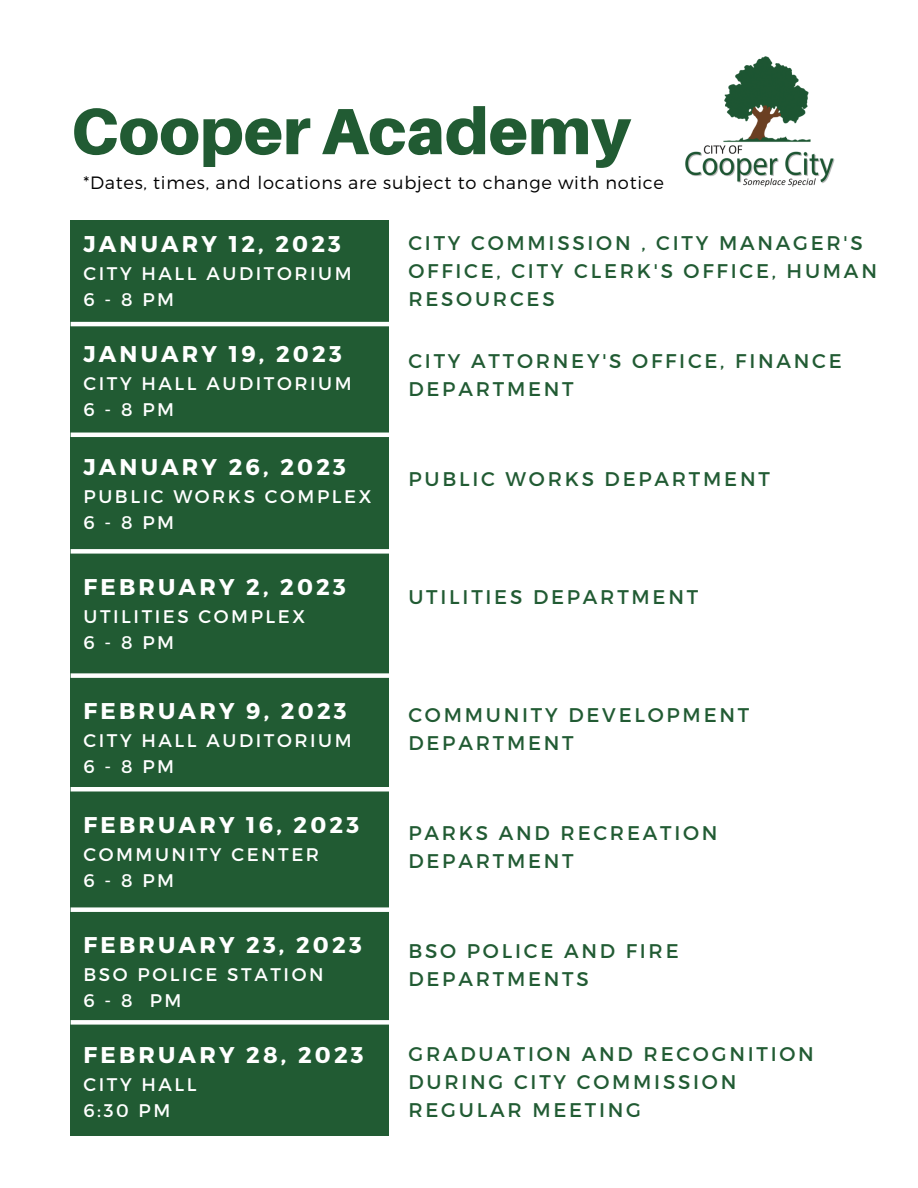
<style>
.page{position:relative;width:918px;height:1188px;background:#fff}
.page>*{position:absolute;margin:0;border:0;box-sizing:border-box;transform-origin:0 0}
.t1{font:900 65.4px "Aileron";color:#215b33}
.t2{font:700 22.8px "Montserrat";letter-spacing:.14em;color:#fff}
.t3{font:19.8px/28.2px "Montserrat";letter-spacing:.14em;color:#215b33}
.t4{font:18.3px/25.8px "Montserrat";letter-spacing:.14em;color:#fff}
.t5{font:300 17.85px "Montserrat";letter-spacing:.04em;color:#000}
</style>
<div class="page">
<img style="left:685px;top:56px;width:150px;height:131px">
<div style="left:71px;top:220px;width:318px;height:916px;background:#215b33"></div>
<hr style="left:71px;top:322px;width:318px;height:4px;background:#fff">
<hr style="left:71px;top:433px;width:318px;height:4px;background:#fff">
<div style="left:71px;top:549px;width:318px;height:5px;background:#fff"></div>
<div style="left:71px;top:673px;width:318px;height:5px;background:#fff"></div>
<hr style="left:71px;top:787px;width:318px;height:4px;background:#fff">
<div style="left:71px;top:907px;width:318px;height:5px;background:#fff"></div>
<div style="left:71px;top:1020px;width:318px;height:5px;background:#fff"></div>
<h1 class="t1" style="left:71px;top:91px;width:562px">Cooper Academy</h1>
<p class="t5" style="left:84px;top:171px;width:582px">*Dates, times, and locations are subject to change with notice</p>
<p class="t2" style="left:84px;top:229px;width:259px">JANUARY 12, 2023</p>
<p class="t4" style="left:84px;top:259px;width:270px">CITY HALL AUDITORIUM<br>6-8PM</p>
<p class="t2" style="left:84px;top:339px;width:260px">JANUARY 19, 2023</p>
<p class="t4" style="left:84px;top:370px;width:270px">CITY HALL AUDITORIUM<br>6-8PM</p>
<p class="t2" style="left:84px;top:452px;width:264px">JANUARY 26, 2023</p>
<p class="t4" style="left:84px;top:483px;width:289px">PUBLIC WORKS COMPLEX<br>6-8PM</p>
<p class="t2" style="left:84px;top:572px;width:264px">FEBRUARY 2, 2023</p>
<p class="t4" style="left:84px;top:603px;width:223px">UTILITIES COMPLEX<br>6-8PM</p>
<p class="t2" style="left:84px;top:696px;width:265px">FEBRUARY 9, 2023</p>
<p class="t4" style="left:84px;top:727px;width:270px">CITY HALL AUDITORIUM<br>6-8PM</p>
<p class="t2" style="left:84px;top:810px;width:277px">FEBRUARY 16, 2023</p>
<p class="t4" style="left:84px;top:840px;width:237px">COMMUNITY CENTER<br>6-8PM</p>
<p class="t2" style="left:84px;top:930px;width:280px">FEBRUARY 23, 2023</p>
<p class="t4" style="left:84px;top:961px;width:241px">BSO POLICE STATION<br>6-8 PM</p>
<p class="t2" style="left:84px;top:1040px;width:282px">FEBRUARY 28, 2023</p>
<p class="t4" style="left:84px;top:1071px;width:115px">CITY HALL<br>6:30 PM</p>
<p class="t3" style="left:408px;top:228px;width:470px">CITY COMMISSION , CITY MANAGER'S<br>OFFICE, CITY CLERK'S OFFICE, HUMAN<br>RESOURCES</p>
<p class="t3" style="left:408px;top:346px;width:435px">CITY ATTORNEY'S OFFICE, FINANCE<br>DEPARTMENT</p>
<p class="t3" style="left:408px;top:464px;width:363px">PUBLIC WORKS DEPARTMENT</p>
<p class="t3" style="left:408px;top:582px;width:291px">UTILITIES DEPARTMENT</p>
<p class="t3" style="left:408px;top:700px;width:342px">COMMUNITY DEVELOPMENT<br>DEPARTMENT</p>
<p class="t3" style="left:408px;top:818px;width:311px">PARKS AND RECREATION<br>DEPARTMENT</p>
<p class="t3" style="left:408px;top:936px;width:272px">BSO POLICE AND FIRE<br>DEPARTMENTS</p>
<p class="t3" style="left:408px;top:1039px;width:407px">GRADUATION AND RECOGNITION<br>DURING CITY COMMISSION<br>REGULAR MEETING</p>
</div>
